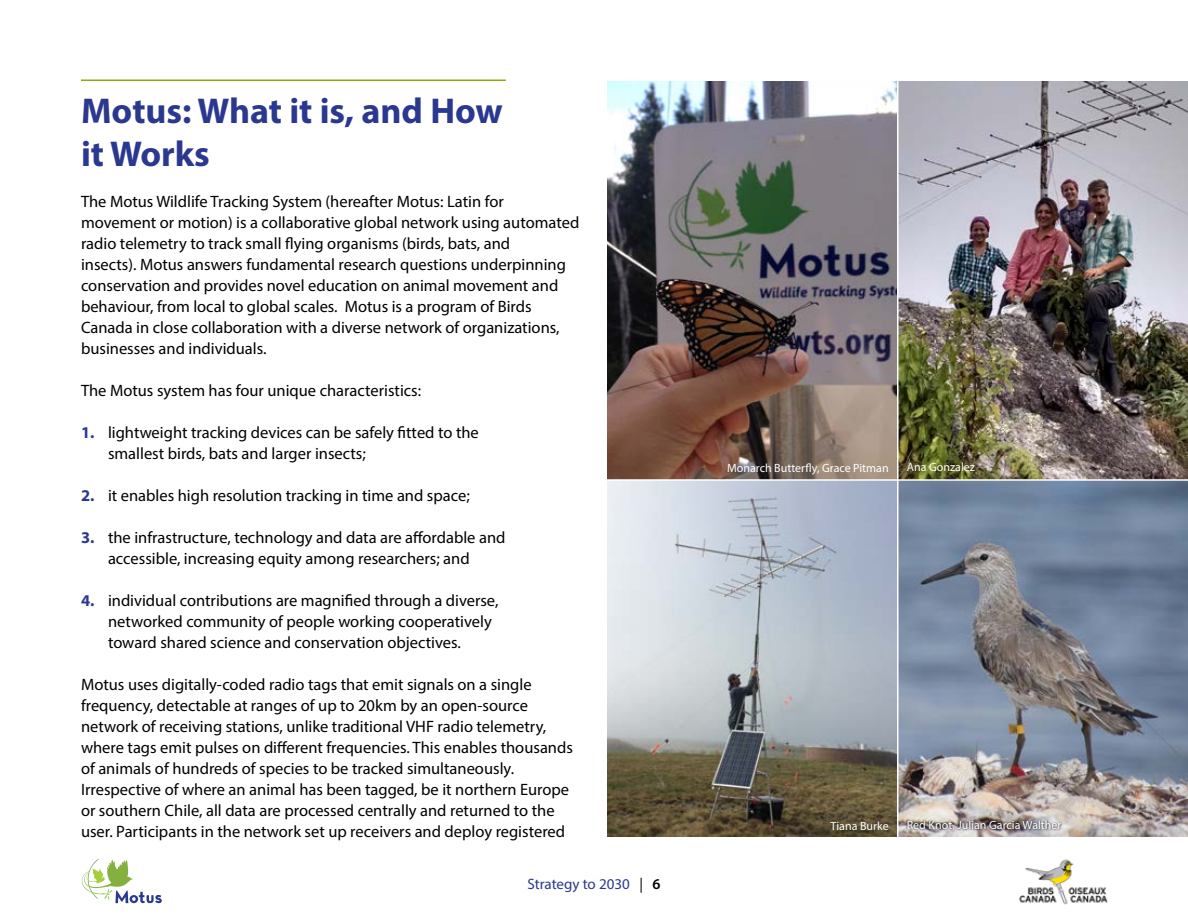
<style>
.page{position:relative;width:1188px;height:918px;background:#fff}
.page>*{position:absolute;margin:0;border:0;box-sizing:border-box;transform-origin:0 0}
.title_1{font:700 36px/43.2px "Myriad Pro";color:#2b388f}
.text-body{font:16.5px/21px "Myriad Pro";color:#000}
.t1{font:15px "Myriad Pro";color:#2b388f}
.text-photo_credit{font:12px "Myriad Pro";color:#fff}
.s1{font-weight:700;color:#2b388f}
.s2{color:#000}
.s3{font-weight:600;color:#000}
</style>
<div class="page">
<svg style="left:81px;top:859px;width:81px;height:45px"></svg>
<img style="left:1019px;top:859px;width:89px;height:46px">
<img style="left:608px;top:81px;width:580px;height:756px">
<hr style="left:599px;top:479px;width:589px;height:2px;background:#fff">
<hr style="left:897px;top:73px;width:1px;height:780px;background:#fff">
<div style="left:906px;top:819px;width:157px;height:13px;background:#000;opacity:.75"></div>
<hr style="left:81px;top:80px;width:425px;height:1px;background:#85af02">
<p class="title_1" style="left:81px;top:88px;width:423px">Motus: What it is, and How it Works</p>
<p class="text-body" style="left:81px;top:191px;width:500px">The Motus Wildlife Tracking System (hereafter Motus: Latin for movement or motion) is a collaborative global network using automated radio telemetry to track small flying organisms (birds, bats, and<br>insects). Motus answers fundamental research questions underpinning conservation and provides novel education on animal movement and behaviour, from local to global scales. Motus is a program of Birds Canada in close collaboration with a diverse network of organizations, businesses and individuals.</p>
<p class="text-body" style="left:81px;top:380px;width:342px">The Motus system has four unique characteristics:</p>
<p class="text-body" style="left:108px;top:422px;width:372px;text-indent:-27px"><span class="s1">1.</span> lightweight tracking devices can be safely fitted to the smallest birds, bats and larger insects;</p>
<p class="text-body" style="left:81px;top:485px;width:390px"><span class="s1">2.</span> it enables high resolution tracking in time and space;</p>
<p class="text-body" style="left:81px;top:527px;width:426px;text-align:center"><span class="s1">3.</span> the infrastructure, technology and data are affordable and accessible, increasing equity among researchers; and</p>
<p class="text-body" style="left:108px;top:590px;width:392px;text-indent:-27px"><span class="s1">4.</span> individual contributions are magnified through a diverse, networked community of people working cooperatively toward shared science and conservation objectives.</p>
<p class="text-body" style="left:81px;top:674px;width:493px">Motus uses digitally-coded radio tags that emit signals on a single frequency, detectable at ranges of up to 20km by an open-source network of receiving stations, unlike traditional VHF radio telemetry, where tags emit pulses on different frequencies. This enables thousands of animals of hundreds of species to be tracked simultaneously.<br>Irrespective of where an animal has been tagged, be it northern Europe or southern Chile, all data are processed centrally and returned to the user. Participants in the network set up receivers and deploy registered</p>
<p class="t1" style="left:527px;top:875px;width:135px">Strategy to 2030 <span class="s2">|</span> <span class="s3">6</span></p>
<p class="text-photo_credit" style="left:727px;top:461px;width:163px">Monarch Butterfly, Grace Pitman</p>
<p class="text-photo_credit" style="left:907px;top:459px;width:70px">Ana Gonzalez</p>
<p class="text-photo_credit" style="left:831px;top:818px;width:60px">Tiana Burke</p>
<p class="text-photo_credit" style="left:907px;top:818px;width:156px">Red Knot, Julian Garcia Walther</p>
</div>
